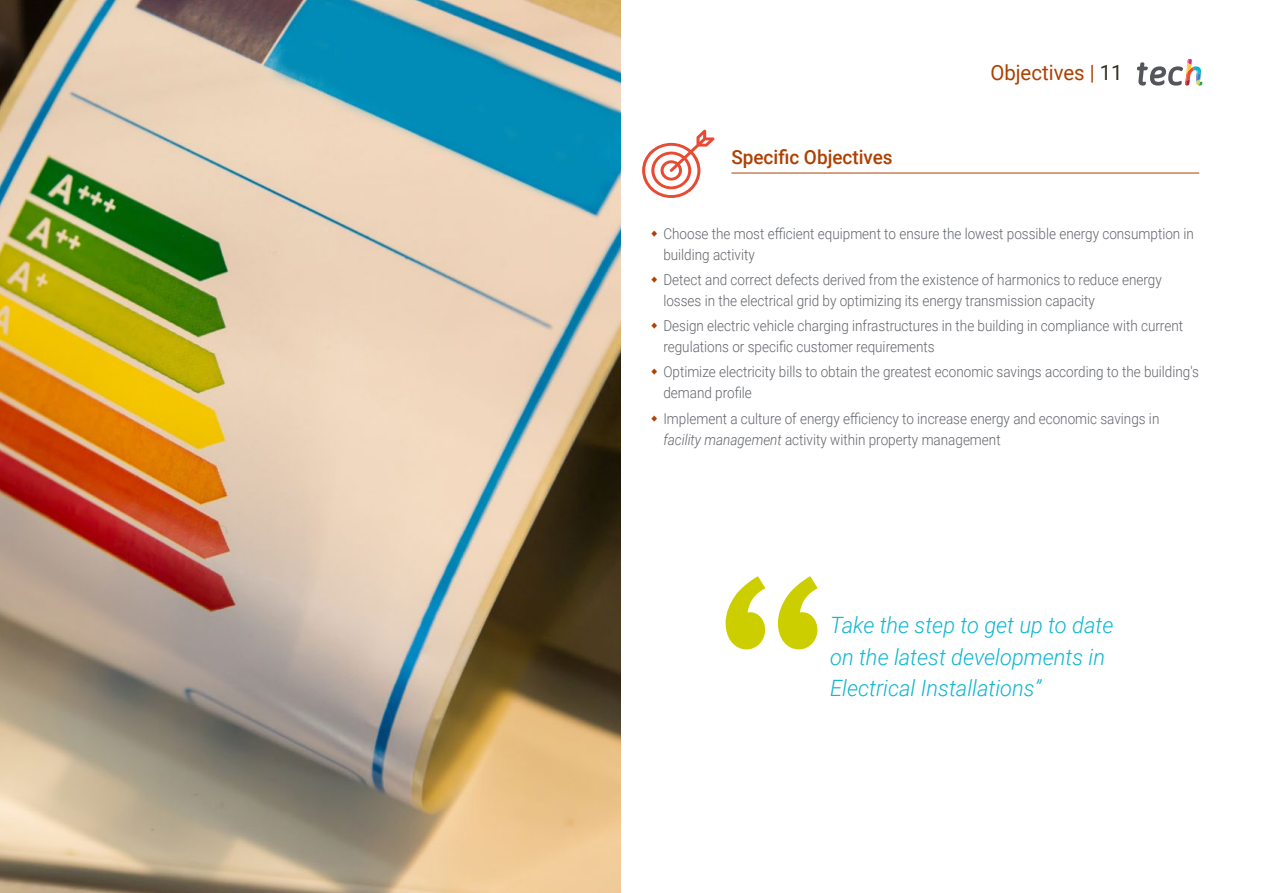
<style>
.page{position:relative;width:1263px;height:893px;background:#fff}
.page>*{position:absolute;margin:0;border:0;box-sizing:border-box;transform-origin:0 0}
.t1{font:italic 300 22.5px/31.5px "Roboto";color:#0fb6cf}
.t2{font:21px "Roboto";color:#ae4000}
.t3{font:500 19.5px "Roboto";color:#ae4000}
.t4{font:300 15px/21px "Roboto";color:#61646a;scale:.9 1}
.s1{color:#312e20}
.s2{font-style:italic}
</style>
<div class="page">
<hr style="left:731px;top:173px;width:468px;height:1px;background:#ae4000">
<svg style="left:642px;top:130px;width:72px;height:68px"></svg>
<img style="left:0;top:0;width:621px;height:893px">
<svg style="left:1137px;top:59px;width:65px;height:27px"></svg>
<svg style="left:725px;top:576px;width:93px;height:73px"></svg>
<h3 class="t3" style="left:731px;top:144px;width:163px">Specific Objectives</h3>
<h2 class="t2" style="left:990px;top:57px;width:134px">Objectives | <span class="s1">11</span></h2>
<p class="t4" style="left:663px;top:222px;width:591px">Choose the most efficient equipment to ensure the lowest possible energy consumption in building activity</p>
<p class="t4" style="left:663px;top:268px;width:555px">Detect and correct defects derived from the existence of harmonics to reduce energy losses in the electrical grid by optimizing its energy transmission capacity</p>
<p class="t4" style="left:663px;top:315px;width:579px">Design electric vehicle charging infrastructures in the building in compliance with current regulations or specific customer requirements</p>
<p class="t4" style="left:663px;top:361px;width:597px">Optimize electricity bills to obtain the greatest economic savings according to the building's demand profile</p>
<p class="t4" style="left:663px;top:407px;width:553px">Implement a culture of energy efficiency to increase energy and economic savings in <span class="s2">facility management</span> activity within property management</p>
<h1 class="t1" style="left:830px;top:609px;width:285px">Take the step to get up to date on the latest developments in<br>Electrical Installations”</h1>
</div>
